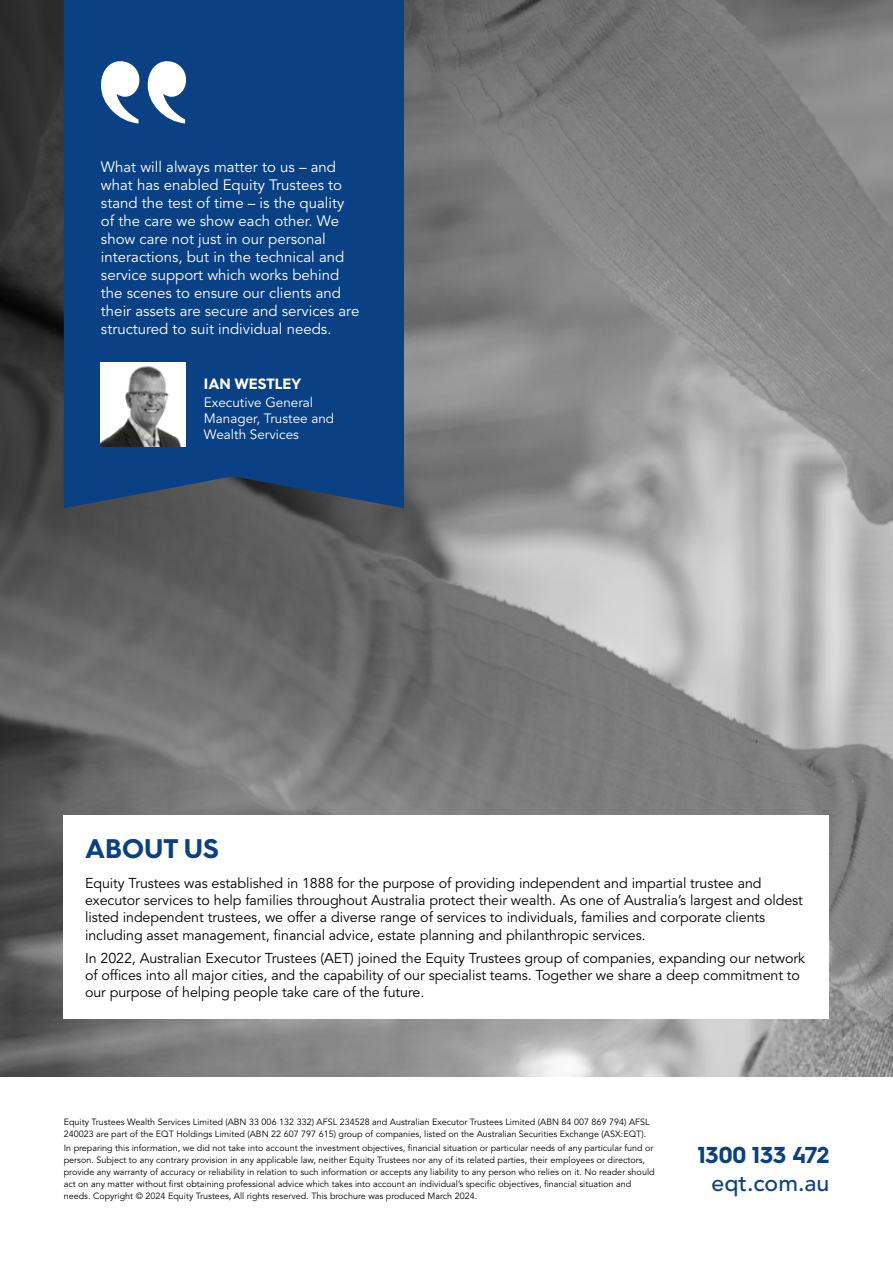
<style>
.page{position:relative;width:893px;height:1263px;background:#fff}
.page>*{position:absolute;margin:0;border:0;box-sizing:border-box;transform-origin:0 0}
.t1{font:700 27px "Hurme Geometric Sans 4";color:#094184}
.t2{font:700 23.1px "Hurme Geometric Sans 4";color:#094184}
.t3{font:500 23.1px "Avenir LT Pro";color:#094184}
.t4{font:15px/18px "Avenir LT Pro";color:#fff}
.t5{font:700 15px "Hurme Geometric Sans 4";color:#fff}
.t6{font:14.25px/17.1px "Avenir LT Pro";letter-spacing:-.005em;color:#000}
.t7{font:13.5px/16.2px "Avenir LT Pro";color:#fff}
.t8{font:9px/12px "Avenir LT Pro";color:#000}
</style>
<div class="page">
<img style="left:0;top:0;width:893px;height:1076px">
<div style="left:64px;top:815px;width:765px;height:203px;background:#fff"></div>
<div style="left:64px;top:0;width:340px;height:508px;background:#094184"></div>
<img style="left:101px;top:362px;width:84px;height:84px">
<svg style="left:101px;top:61px;width:85px;height:63px"></svg>
<p class="t4" style="left:101px;top:158px;width:260px">What will always matter to us – and what has enabled Equity Trustees to stand the test of time – is the quality of the care we show each other. We show care not just in our personal interactions, but in the technical and service support which works behind the scenes to ensure our clients and their assets are secure and services are structured to suit individual needs.</p>
<h3 class="t5" style="left:204px;top:373px;width:99px">IAN WESTLEY</h3>
<h3 class="t7" style="left:204px;top:394px;width:132px">Executive General<br>Manager, Trustee and<br>Wealth Services</h3>
<h1 class="t1" style="left:85px;top:830px;width:135px">ABOUT US</h1>
<p class="t6" style="left:85px;top:875px;width:719px">Equity Trustees was established in 1888 for the purpose of providing independent and impartial trustee and executor services to help families throughout Australia protect their wealth. As one of Australia’s largest and oldest listed independent trustees, we offer a diverse range of services to individuals, families and corporate clients including asset management, financial advice, estate planning and philanthropic services.</p>
<p class="t6" style="left:85px;top:950px;width:721px">In 2022, Australian Executor Trustees (AET) joined the Equity Trustees group of companies, expanding our network of offices into all major cities, and the capability of our specialist teams. Together we share a deep commitment to our purpose of helping people take care of the future.</p>
<p class="t8" style="left:64px;top:1116px;width:587px">Equity Trustees Wealth Services Limited (ABN 33 006 132 332) AFSL 234528 and Australian Executor Trustees Limited (ABN 84 007 869 794) AFSL<br>240023 are part of the EQT Holdings Limited (ABN 22 607 797 615) group of companies, listed on the Australian Securities Exchange (ASX:EQT).</p>
<p class="t8" style="left:64px;top:1142px;width:592px">In preparing this information, we did not take into account the investment objectives, financial situation or particular needs of any particular fund or person. Subject to any contrary provision in any applicable law, neither Equity Trustees nor any of its related parties, their employees or directors, provide any warranty of accuracy or reliability in relation to such information or accepts any liability to any person who relies on it. No reader should act on any matter without first obtaining professional advice which takes into account an individual’s specific objectives, financial situation and needs. Copyright © 2024 Equity Trustees, All rights reserved. This brochure was produced March 2024.</p>
<h2 class="t2" style="left:697px;top:1139px;width:133px">1300 133 472</h2>
<h2 class="t3" style="left:712px;top:1169px;width:119px">eqt.com.au</h2>
</div>
